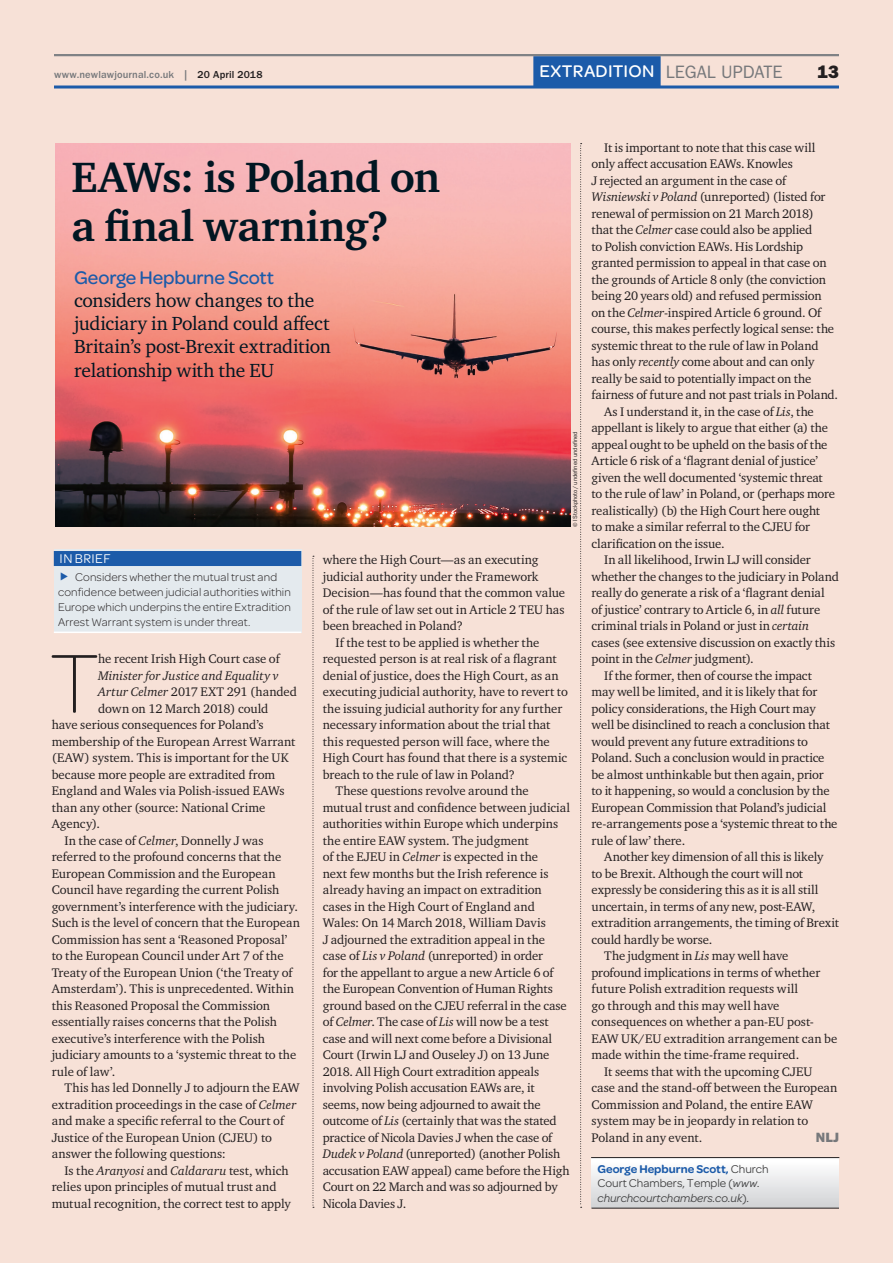
<style>
.page{position:relative;width:893px;height:1263px;background:#f7e1d7}
.page>*{position:absolute;margin:0;border:0;box-sizing:border-box;transform-origin:0 0}
.f-body_DropCap{font:200 88.8px "Omnes";color:#231f20}
.f-h1{font:700 43.5px/49.5px "Charter ITC Std";letter-spacing:-.01em;color:#011622}
.f-standfirst{font:19.5px/23.2px "Charter ITC Std";letter-spacing:-.01em;color:#011622}
.Specialist{font:500 18px "Omnes";letter-spacing:.015em;color:#fff}
.t1{font:18px "ITC Franklin Gothic Std Hvy";color:#231f20}
.f-in_brief_header{font:13.5px "Omnes";letter-spacing:.03em;color:#fff}
.f-body{font:13.5px "ITC Franklin Gothic Std Hvy";color:#76787b}
.f-body-2{font:12.75px/16.5px "Charter ITC Std";letter-spacing:-.005em;color:#231f20}
.f-body_DropCap-2{font:12.75px "Charter ITC Std";color:#231f20}
.f-body_DropCap-3{font:italic 12.75px "Charter ITC Std";color:#231f20}
.t2{font:300 12px/15px "Omnes";letter-spacing:.01em;color:#231f20}
.f-author_sign_off{font:12px/14.4px "Omnes";color:#3e3e3f}
.t3{font:500 10.5px "ITC Franklin Gothic Std";letter-spacing:.015em;color:#76787b}
.image_credit{font:6px "ITC Franklin Gothic Std";color:#231f20}
.s1{color:#231f20}
.s2{font-family:"ITC Franklin Gothic Std";font-weight:400;color:#76787b}
.s3{font-family:"Omnes";font-weight:500;color:#1c5ba9}
.s4{font-family:"Omnes"}
.s5{font-style:italic}
.s6{font-weight:600;color:#1c5ba9}
</style>
<div class="page">
<img style="left:56px;top:143px;width:514px;height:384px">
<hr style="left:54px;top:54px;width:785px;height:2px;background:#808285">
<hr style="left:54px;top:86px;width:785px;height:3px;background:#1c5ba9">
<div style="left:533px;top:56px;width:128px;height:30px;background:#1c5ba9"></div>
<div style="left:54px;top:549px;width:247px;height:84px;background:#e4eaee"></div>
<div style="left:54px;top:551px;width:247px;height:15px;background:#1c5ba9"></div>
<hr style="left:54px;top:631px;width:247px;height:2px;background:#fff">
<svg style="left:313px;top:556px;width:1px;height:652px"></svg>
<svg style="left:580px;top:143px;width:2px;height:1065px"></svg>
<div style="left:591px;top:1158px;width:248px;height:50px;background:linear-gradient(to bottom,#fff,#d2d3d5)"></div>
<hr style="left:591px;top:1157px;width:248px;height:1px;background:#231f20">
<hr style="left:591px;top:1208px;width:248px;height:1px;background:#231f20">
<p class="t3" style="left:54px;top:69px;width:210px">www.newlawjournal.co.uk | <span class="s1">20 April 2018</span></p>
<p class="Specialist" style="left:539px;top:61px;width:245px">extradition <span class="s2">LEGAL UPDATE</span></p>
<p class="t1" style="left:817px;top:61px;width:23px">13</p>
<p class="f-h1" style="left:72px;top:152px;width:370px">EAWs: is Poland on a final warning?</p>
<p class="f-standfirst" style="left:74px;top:265px;width:258px"><span class="s3">George Hepburne Scott </span>considers how changes to the judiciary in Poland could affect<br>Britain’s post-Brexit extradition relationship with the EU</p>
<p class="image_credit" style="left:572px;top:527px;width:97px;rotate:-90deg"><span class="s4">©</span> IStockphoto/ undefined undefined</p>
<p class="f-in_brief_header" style="left:60px;top:551px;width:52px">IN BRIEF</p>
<p class="t2" style="left:58px;top:569px;width:234px;text-indent:17px">Considers whether the mutual trust and confidence between judicial authorities within Europe which underpins the entire Extradition Arrest Warrant system is under threat.</p>
<p class="f-body_DropCap" style="left:50px;top:636px;width:51px">T</p>
<p class="f-body_DropCap-2" style="left:98px;top:651px;width:183px">he recent Irish High Court case of</p>
<p class="f-body_DropCap-3" style="left:98px;top:667px;width:182px">Minister for Justice and Equality v</p>
<p class="f-body_DropCap-2" style="left:98px;top:684px;width:200px"><span class="s5">Artur Celmer</span> 2017 EXT 291 (handed</p>
<p class="f-body_DropCap-2" style="left:98px;top:700px;width:172px">down on 12 March 2018) could</p>
<p class="f-body_DropCap-2" style="left:52px;top:717px;width:213px">have serious consequences for Poland’s</p>
<p class="f-body_DropCap-2" style="left:52px;top:733px;width:245px">membership of the European Arrest Warrant</p>
<p class="f-body_DropCap-2" style="left:52px;top:750px;width:238px">(EAW) system. This is important for the UK</p>
<p class="f-body_DropCap-2" style="left:52px;top:766px;width:225px">because more people are extradited from</p>
<p class="f-body_DropCap-2" style="left:52px;top:783px;width:234px">England and Wales via Polish-issued EAWs</p>
<p class="f-body_DropCap-2" style="left:52px;top:799px;width:215px">than any other (source: National Crime</p>
<p class="f-body_DropCap-2" style="left:52px;top:816px;width:50px">Agency).</p>
<p class="f-body-2" style="left:52px;top:832px;width:250px;text-indent:13px">In the case of <span class="s5">Celmer</span>, Donnelly J was referred to the profound concerns that the European Commission and the European Council have regarding the current Polish government’s interference with the judiciary.<br>Such is the level of concern that the European Commission has sent a ‘Reasoned Proposal’ to the European Council under Art 7 of the Treaty of the European Union (‘the Treaty of Amsterdam’). This is unprecedented. Within this Reasoned Proposal the Commission essentially raises concerns that the Polish executive’s interference with the Polish judiciary amounts to a ‘systemic threat to the rule of law’.</p>
<p class="f-body-2" style="left:52px;top:1079px;width:250px;text-indent:13px">This has led Donnelly J to adjourn the EAW extradition proceedings in the case of <span class="s5">Celmer </span>and make a specific referral to the Court of Justice of the European Union (CJEU) to answer the following questions:</p>
<p class="f-body-2" style="left:52px;top:1162px;width:241px;text-indent:13px">Is the <span class="s5">Aranyosi</span> and <span class="s5">Caldararu</span> test, which relies upon principles of mutual trust and mutual recognition, the correct test to apply</p>
<p class="f-body-2" style="left:323px;top:551px;width:244px">where the High Court—as an executing judicial authority under the Framework Decision—has found that the common value of the rule of law set out in Article 2 TEU has been breached in Poland?</p>
<p class="f-body-2" style="left:323px;top:634px;width:247px;text-indent:13px">If the test to be applied is whether the requested person is at real risk of a flagrant denial of justice, does the High Court, as an executing judicial authority, have to revert to the issuing judicial authority for any further necessary information about the trial that this requested person will face, where the High Court has found that there is a systemic breach to the rule of law in Poland?</p>
<p class="f-body-2" style="left:323px;top:782px;width:249px;text-indent:13px">These questions revolve around the mutual trust and confidence between judicial authorities within Europe which underpins the entire EAW system. The judgment<br>of the EJEU in <span class="s5">Celmer</span> is expected in the<br>next few months but the Irish reference is already having an impact on extradition cases in the High Court of England and Wales: On 14 March 2018, William Davis<br>J adjourned the extradition appeal in the case of <span class="s5">Lis v Poland</span> (unreported) in order<br>for the appellant to argue a new Article 6 of the European Convention of Human Rights ground based on the CJEU referral in the case of <span class="s5">Celmer</span>. The case of <span class="s5">Lis</span> will now be a test case and will next come before a Divisional Court (Irwin LJ and Ouseley J) on 13 June 2018. All High Court extradition appeals involving Polish accusation EAWs are, it seems, now being adjourned to await the outcome of <span class="s5">Lis</span> (certainly that was the stated practice of Nicola Davies J when the case of <span class="s5">Dudek v Poland</span> (unreported) (another Polish accusation EAW appeal) came before the High Court on 22 March and was so adjourned by Nicola Davies J.</p>
<p class="f-body-2" style="left:591px;top:139px;width:248px;text-indent:13px">It is important to note that this case will only affect accusation EAWs. Knowles<br>J rejected an argument in the case of <span class="s5">Wisniewski v Poland</span> (unreported) (listed for renewal of permission on 21 March 2018) that the <span class="s5">Celmer</span> case could also be applied<br>to Polish conviction EAWs. His Lordship granted permission to appeal in that case on the grounds of Article 8 only (the conviction being 20 years old) and refused permission on the <span class="s5">Celmer</span>-inspired Article 6 ground. Of course, this makes perfectly logical sense: the systemic threat to the rule of law in Poland has only <span class="s5">recently</span> come about and can only really be said to potentially impact on the fairness of future and not past trials in Poland.</p>
<p class="f-body-2" style="left:591px;top:403px;width:245px;text-indent:13px">As I understand it, in the case of <span class="s5">Lis</span>, the appellant is likely to argue that either (a) the appeal ought to be upheld on the basis of the Article 6 risk of a ‘flagrant denial of justice’ given the well documented ‘systemic threat to the rule of law’ in Poland, or (perhaps more realistically) (b) the High Court here ought<br>to make a similar referral to the CJEU for clarification on the issue.</p>
<p class="f-body-2" style="left:591px;top:551px;width:249px;text-indent:13px">In all likelihood, Irwin LJ will consider whether the changes to the judiciary in Poland really do generate a risk of a ‘flagrant denial<br>of justice’ contrary to Article 6, in <span class="s5">all</span> future criminal trials in Poland or just in <span class="s5">certain </span>cases (see extensive discussion on exactly this point in the <span class="s5">Celmer</span> judgment).</p>
<p class="f-body-2" style="left:591px;top:667px;width:248px;text-indent:13px">If the former, then of course the impact may well be limited, and it is likely that for policy considerations, the High Court may well be disinclined to reach a conclusion that would prevent any future extraditions to Poland. Such a conclusion would in practice be almost unthinkable but then again, prior to it happening, so would a conclusion by the European Commission that Poland’s judicial re-arrangements pose a ‘systemic threat to the rule of law’ there.</p>
<p class="f-body-2" style="left:591px;top:848px;width:249px;text-indent:13px">Another key dimension of all this is likely<br>to be Brexit. Although the court will not expressly be considering this as it is all still uncertain, in terms of any new, post-EAW, extradition arrangements, the timing of Brexit could hardly be worse.</p>
<p class="f-body-2" style="left:591px;top:947px;width:247px;text-indent:13px">The judgment in <span class="s5">Lis</span> may well have profound implications in terms of whether future Polish extradition requests will<br>go through and this may well have consequences on whether a pan-EU post-EAW UK/EU extradition arrangement can be made within the time-frame required.</p>
<p class="f-body-2" style="left:591px;top:1063px;width:247px;text-indent:13px">It seems that with the upcoming CJEU case and the stand-off between the European Commission and Poland, the entire EAW system may be in jeopardy in relation to Poland in any event.</p>
<p class="f-body" style="left:816px;top:1129px;width:25px">NLJ</p>
<p class="f-author_sign_off" style="left:597px;top:1162px;width:173px"><span class="s6">George Hepburne Scott,</span> Church<br>Court Chambers, Temple (<span class="s5">www. churchcourtchambers.co.uk</span>).</p>
</div>
